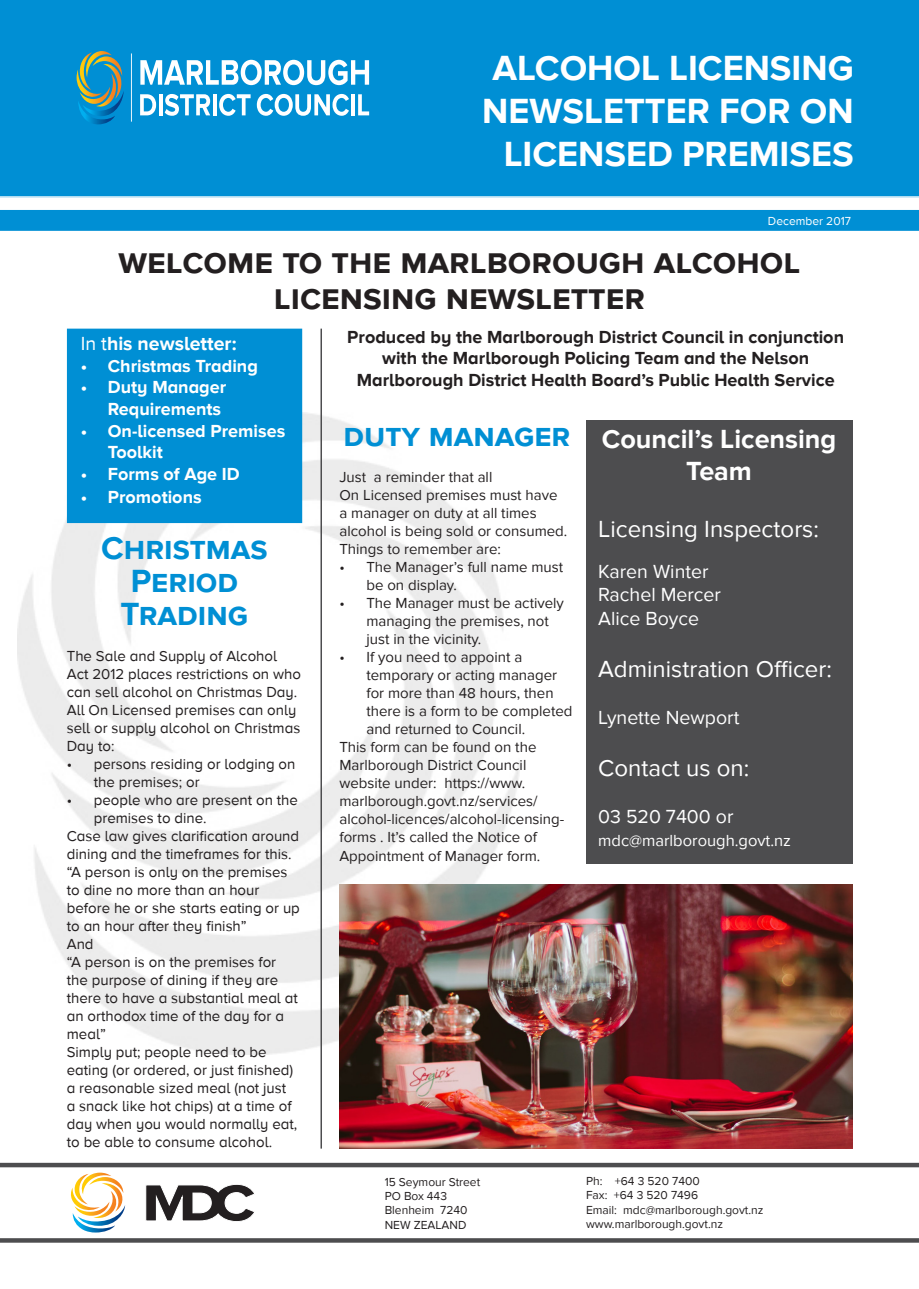
<style>
.page{position:relative;width:919px;height:1289px;background:#fff}
.page>*{position:absolute;margin:0;border:0;box-sizing:border-box;transform-origin:0 0}
.t1{font:700 36px/36px "Proxima Nova";color:#231f20;text-align:center}
.t2{font:700 36px/43.2px "Proxima Nova";color:#fff;text-align:center}
.Major_Heading{font:700 33px/33px "Proxima Nova";color:#008fd4;text-align:center}
.t3{font:700 27px/32.4px "Proxima Nova";color:#fff;text-align:center}
.Paragraph_Style_1{font:24px "Proxima Nova";color:#fff}
.Paragraph_Style_1-2{font:19.5px "Proxima Nova";color:#fff}
.t4{font:700 19.5px "Proxima Nova A";color:#fff}
.t5{font:700 18px/21.6px "Proxima Nova A";color:#231f20;text-align:center}
.t6{font:700 18px/21.6px "Proxima Nova A";color:#fff;text-align:right}
.Paragraph_Style_1-3{font:16.5px "Proxima Nova";color:#fff}
.Major_Heading-2{font:15px/18px "Proxima Nova A";color:#231f20}
.t7{font:15px/18px "Proxima Nova";color:#231f20}
.t8{font:12px "Proxima Nova";color:#231f20}
.t9{font:12px "Proxima Nova A";color:#fff}
.s1{font-weight:400}
</style>
<div class="page">
<div style="left:0;top:0;width:918px;height:198px;background:#008fd4"></div>
<svg style="left:0;top:209px;width:918px;height:22px;background:#0c94d6"></svg>
<svg style="left:70px;top:1172px;width:55px;height:60px"></svg>
<svg style="left:145px;top:1184px;width:110px;height:38px"></svg>
<svg style="left:0;top:1238px;width:918px;height:4px;background:#555557"></svg>
<div style="left:0;top:1162px;width:918px;height:5px;background:#4d4d4f"></div>
<hr style="left:320px;top:328px;width:2px;height:820px;background:#4d4d4f">
<svg style="left:140px;top:60px;width:229px;height:25px"></svg>
<svg style="left:140px;top:94px;width:16px;height:21px"></svg>
<hr style="left:159px;top:94px;width:3px;height:21px;background:#fff">
<svg style="left:165px;top:94px;width:45px;height:22px"></svg>
<hr style="left:213px;top:94px;width:3px;height:21px;background:#fff">
<svg style="left:219px;top:94px;width:31px;height:22px"></svg>
<svg style="left:257px;top:94px;width:92px;height:22px"></svg>
<hr style="left:351px;top:94px;width:4px;height:21px;background:#fff">
<svg style="left:358px;top:94px;width:11px;height:21px"></svg>
<hr style="left:131px;top:53px;width:1px;height:69px;background:#fff">
<svg style="left:77px;top:51px;width:47px;height:73px;background:#3e92a1"></svg>
<div style="left:586px;top:420px;width:266px;height:443px;background:#4d4d4f"></div>
<div style="left:67px;top:328px;width:235px;height:195px;background:#008fd4"></div>
<img style="left:339px;top:884px;width:513px;height:264px">
<p class="t2" style="left:482px;top:47px;width:373px">ALCOHOL LICENSING<br>NEWSLETTER FOR ON<br>LICENSED PREMISES</p>
<p class="t9" style="left:767px;top:214px;width:84px">December 2017</p>
<p class="t1" style="left:118px;top:244px;width:683px">welcome to the marlborough alcohol licensing newsletter</p>
<p class="t4" style="left:81px;top:332px;width:157px"><span class="s1">In t</span>his newsletter:</p>
<p class="t6" style="left:81px;top:354px;width:178px">• Christmas Trading</p>
<p class="t6" style="left:81px;top:376px;width:147px">• Duty Manager<br>Requirements</p>
<p class="t6" style="left:108px;top:419px;width:179px;text-align:left;text-indent:-27px">• On-licensed Premises<br>Toolkit</p>
<p class="t6" style="left:81px;top:462px;width:160px">• Forms of Age ID</p>
<p class="t6" style="left:81px;top:486px;width:122px">• Promotions</p>
<p class="Major_Heading" style="left:101px;top:532px;width:168px">Christmas<br>Period<br>Trading</p>
<p class="Major_Heading-2" style="left:67px;top:646px;width:236px">The Sale and Supply of Alcohol<br>Act 2012 places restrictions on who can sell alcohol on Christmas Day.</p>
<p class="Major_Heading-2" style="left:67px;top:700px;width:235px">All On Licensed premises can only sell or supply alcohol on Christmas<br>Day to:</p>
<p class="Major_Heading-2" style="left:94px;top:754px;width:203px;text-indent:-27px">• persons residing or lodging on the premises; or</p>
<p class="Major_Heading-2" style="left:94px;top:790px;width:206px;text-indent:-27px">• people who are present on the premises to dine.</p>
<p class="Major_Heading-2" style="left:67px;top:826px;width:234px">Case law gives clarification around dining and the timeframes for this.</p>
<p class="Major_Heading-2" style="left:67px;top:862px;width:234px">“A person is only on the premises to dine no more than an hour before he or she starts eating or up to an hour after they finish”</p>
<p class="Major_Heading-2" style="left:67px;top:934px;width:28px">And</p>
<p class="Major_Heading-2" style="left:67px;top:952px;width:233px">“A person is on the premises for the purpose of dining if they are there to have a substantial meal at an orthodox time of the day for a meal”</p>
<p class="Major_Heading-2" style="left:67px;top:1042px;width:232px">Simply put; people need to be eating (or ordered, or just finished) a reasonable sized meal (not just a snack like hot chips) at a time of day when you would normally eat, to be able to consume alcohol.</p>
<p class="t5" style="left:347px;top:326px;width:498px">Produced by the Marlborough District Council in conjunction with the Marlborough Policing Team and the Nelson<br>Marlborough District Health Board’s Public Health Service</p>
<p class="Major_Heading" style="left:343px;top:419px;width:228px">duty manager</p>
<p class="t7" style="left:339px;top:468px;width:229px">Just a reminder that all<br>On Licensed premises must have a manager on duty at all times alcohol is being sold or consumed.<br>Things to remember are:</p>
<p class="t7" style="left:366px;top:558px;width:198px;text-indent:-27px">• The Manager’s full name must be on display.</p>
<p class="t7" style="left:366px;top:594px;width:199px;text-indent:-27px">• The Manager must be actively managing the premises, not just in the vicinity.</p>
<p class="t7" style="left:366px;top:648px;width:207px;text-indent:-27px">• If you need to appoint a temporary or acting manager for more than 48 hours, then there is a form to be completed and returned to Council.</p>
<p class="t7" style="left:339px;top:738px;width:226px">This form can be found on the<br>Marlborough District Council website under: https://www. marlborough.govt.nz/services/ alcohol-licences/alcohol-licensing&shy;forms . It’s called the Notice of<br>Appointment of Manager form.</p>
<p class="t3" style="left:601px;top:423px;width:236px">Council’s Licensing<br>Team</p>
<p class="Paragraph_Style_1" style="left:598px;top:514px;width:222px">Licensing Inspectors:</p>
<p class="Paragraph_Style_1-2" style="left:598px;top:560px;width:112px">Karen Winter</p>
<p class="Paragraph_Style_1-2" style="left:598px;top:583px;width:124px">Rachel Mercer</p>
<p class="Paragraph_Style_1-2" style="left:598px;top:607px;width:102px">Alice Boyce</p>
<p class="Paragraph_Style_1" style="left:598px;top:655px;width:235px">Administration Officer:</p>
<p class="Paragraph_Style_1-2" style="left:598px;top:706px;width:143px">Lynette Newport</p>
<p class="Paragraph_Style_1" style="left:598px;top:754px;width:153px">Contact us on:</p>
<p class="Paragraph_Style_1-2" style="left:598px;top:805px;width:137px">03 520 7400 or</p>
<p class="Paragraph_Style_1-3" style="left:598px;top:831px;width:194px">mdc@marlborough.govt.nz</p>
<p class="t8" style="left:384px;top:1174px;width:97px">15 Seymour Street</p>
<p class="t8" style="left:384px;top:1188px;width:64px">PO Box 443</p>
<p class="t8" style="left:384px;top:1203px;width:84px">Blenheim 7240</p>
<p class="t8" style="left:384px;top:1217px;width:83px">NEW ZEALAND</p>
<p class="t8" style="left:586px;top:1174px;width:115px">Ph: +64 3 520 7400</p>
<p class="t8" style="left:586px;top:1188px;width:113px">Fax: +64 3 520 7496</p>
<p class="t8" style="left:586px;top:1202px;width:179px">Email: mdc@marlborough.govt.nz</p>
<p class="t8" style="left:586px;top:1217px;width:138px">www.marlborough.govt.nz</p>
</div>
